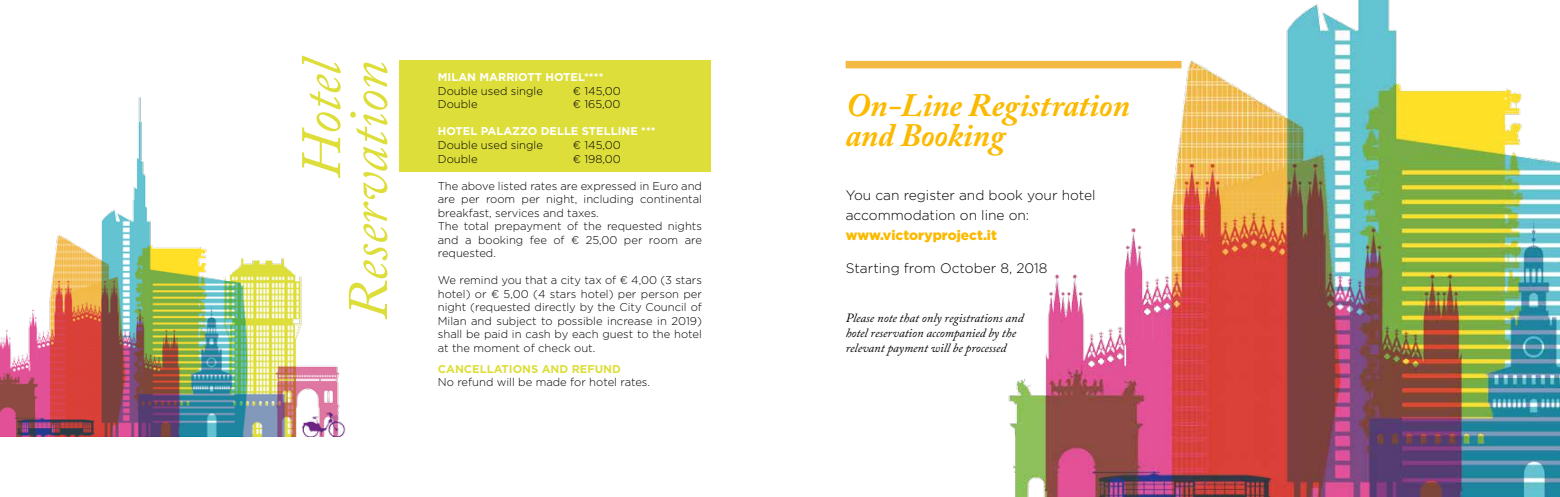
<style>
.page{position:relative;width:1560px;height:497px;background:#fff}
.page>*{position:absolute;margin:0;border:0;box-sizing:border-box;transform-origin:0 0}
.t1{font:italic 56.5px/46.8px "Adobe Caslon Pro";letter-spacing:-.005em;color:#ddde3a;text-align:right}
.t2{font:italic 700 32.5px/30px "Adobe Caslon Pro";color:#fbba00}
.t3{font:300 13.75px/20px "Gotham";color:#000}
.t4{font:900 13.75px "Gotham";color:#fbba00}
.t5{font:italic 12.5px/15px "Adobe Caslon Pro";color:#000}
.t6{font:300 11.25px/13.5px "Gotham";color:#000}
.t7{font:700 11.25px "Gotham";color:#fff}
.t8{font:700 11.25px "Gotham";color:#ddde3a}
</style>
<div class="page">
<img style="left:989px;top:0;width:570px;height:496px">
<div style="left:399px;top:61px;width:311px;height:111px;background:#ddde3a"></div>
<img style="left:0;top:97px;width:346px;height:339px">
<div style="left:845px;top:61px;width:336px;height:7px;background:#f2b944"></div>
<h1 class="t1" style="left:297px;top:320px;width:266px;rotate:-90deg">Hotel<br>Reservation</h1>
<p class="t7" style="left:438px;top:70px;width:167px">MILAN MARRIOTT HOTEL****</p>
<p class="t6" style="left:438px;top:84px;width:107px">Double used single</p>
<p class="t6" style="left:573px;top:84px;width:49px">€ 145,00</p>
<p class="t6" style="left:438px;top:97px;width:41px">Double</p>
<p class="t6" style="left:573px;top:97px;width:49px">€ 165,00</p>
<p class="t7" style="left:438px;top:124px;width:219px">HOTEL PALAZZO DELLE STELLINE ***</p>
<p class="t6" style="left:438px;top:138px;width:107px">Double used single</p>
<p class="t6" style="left:573px;top:138px;width:49px">€ 145,00</p>
<p class="t6" style="left:438px;top:151px;width:41px">Double</p>
<p class="t6" style="left:573px;top:151px;width:49px">€ 198,00</p>
<p class="t6" style="left:438px;top:178px;width:266px">The above listed rates are expressed in Euro and are per room per night, including continental breakfast, services and taxes.<br>The total prepayment of the requested nights and a booking fee of € 25,00 per room are requested.</p>
<p class="t6" style="left:438px;top:273px;width:266px;text-align:justify">We remind you that a city tax of € 4,00 (3 stars hotel) or € 5,00 (4 stars hotel) per person per night (requested directly by the City Council of Milan and subject to possible increase in 2019) shall be paid in cash by each guest to the hotel at the moment of check out.</p>
<p class="t8" style="left:438px;top:361px;width:185px">CANCELLATIONS AND REFUND</p>
<p class="t6" style="left:438px;top:375px;width:214px">No refund will be made for hotel rates.</p>
<h2 class="t2" style="left:845px;top:89px;width:286px">On-Line Registration and Booking</h2>
<p class="t3" style="left:845px;top:184px;width:251px">You can register and book your hotel accommodation on line on:</p>
<p class="t4" style="left:845px;top:225px;width:153px">www.victoryproject.it</p>
<p class="t3" style="left:845px;top:257px;width:203px">Starting from October 8, 2018</p>
<p class="t5" style="left:845px;top:309px;width:179px">Please note that only registrations and hotel reservation accompanied by the relevant payment will be processed</p>
</div>
